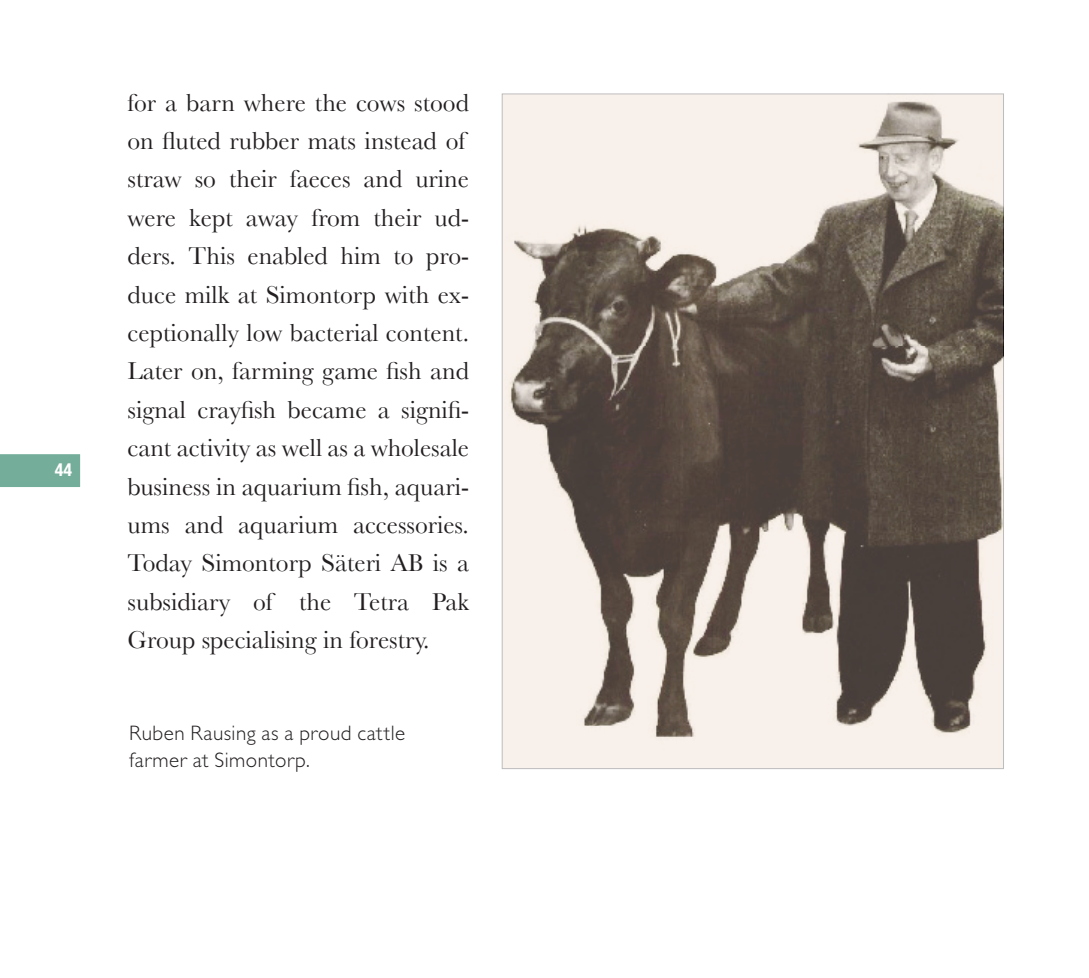
<style>
.page{position:relative;width:1089px;height:978px;background:#fff}
.page>*{position:absolute;margin:0;border:0;box-sizing:border-box;transform-origin:0 0}
.t1{font:25.5px/38.4px "Baskerville";color:#231f20}
.Bildtext{font:300 21px/27px "Gill Sans";letter-spacing:.025em;color:#231f20}
.t2{font:700 condensed 18px "Helvetica Neue";color:#fff}
</style>
<div class="page">
<div style="left:0;top:454px;width:80px;height:33px;background:#74ad99"></div>
<svg style="left:504px;top:96px;width:497px;height:671px;background:#a19790"></svg>
<p class="t2" style="left:55px;top:459px;width:19px">44</p>
<p class="t1" style="left:128px;top:83px;width:343px">for a barn where the cows stood on fluted rubber mats instead of straw so their faeces and urine were kept away from their ud&shy;ders. This enabled him to pro&shy;duce milk at Simontorp with ex&shy;ceptionally low bacterial content.<br>Later on, farming game fish and signal crayfish became a signifi&shy;cant activity as well as a wholesale business in aquarium fish, aquari&shy;ums and aquarium accessories.<br>Today Simontorp Säteri AB is a subsidiary of the Tetra Pak<br>Group specialising in forestry.</p>
<p class="Bildtext" style="left:129px;top:719px;width:277px">Ruben Rausing as a proud cattle farmer at Simontorp.</p>
</div>
